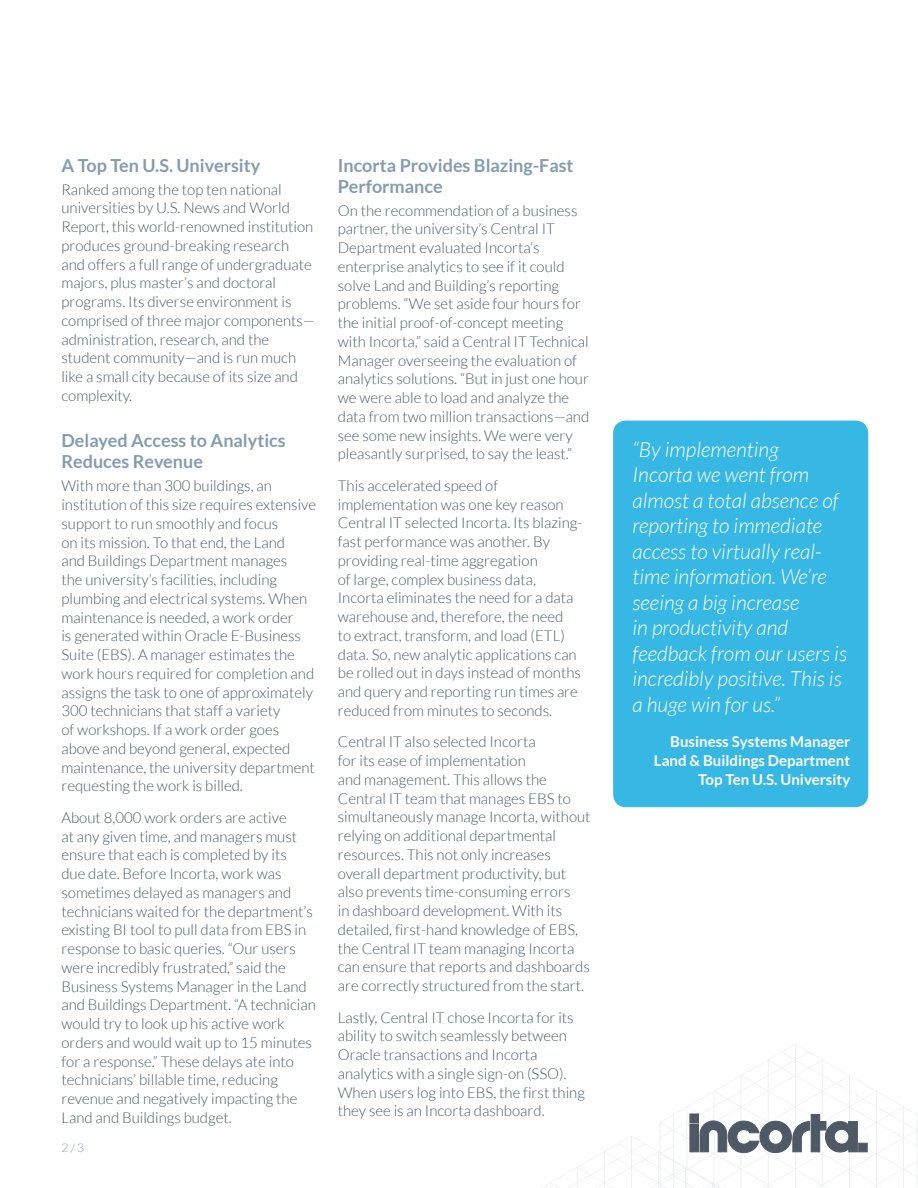
<style>
.page{position:relative;width:918px;height:1188px;background:#fff}
.page>*{position:absolute;margin:0;border:0;box-sizing:border-box;transform-origin:0 0}
.t1{font:italic 300 21px/25.5px "Lato";color:#fff}
.t2{font:700 18px/21px "Lato";color:#839cb1}
.t3{font:300 15px/18.8px "Lato";color:#475966}
.t4{font:700 15px/18.8px "Lato";color:#fff;text-align:right}
.t5{font:300 12px "Lato";color:#839cb1}
</style>
<div class="page">
<svg style="left:541px;top:1044px;width:377px;height:144px"></svg>
<div style="left:613px;top:421px;width:255px;height:386px;background:#37b7e4;border-radius:13px"></div>
<p class="t2" style="left:61px;top:154px;width:200px">A Top Ten U.S. University</p>
<p class="t3" style="left:61px;top:180px;width:255px">Ranked among the top ten national universities by U.S. News and World Report, this world-renowned institution produces ground-breaking research and offers a full range of undergraduate majors, plus master’s and doctoral programs. Its diverse environment is comprised of three major components— administration, research, and the student community—and is run much like a small city because of its size and complexity.</p>
<p class="t2" style="left:61px;top:430px;width:226px">Delayed Access to Analytics<br>Reduces Revenue</p>
<p class="t3" style="left:61px;top:477px;width:256px">With more than 300 buildings, an institution of this size requires extensive support to run smoothly and focus<br>on its mission. To that end, the Land<br>and Buildings Department manages<br>the university’s facilities, including plumbing and electrical systems. When maintenance is needed, a work order<br>is generated within Oracle E-Business Suite (EBS). A manager estimates the work hours required for completion and assigns the task to one of approximately 300 technicians that staff a variety<br>of workshops. If a work order goes above and beyond general, expected maintenance, the university department requesting the work is billed.</p>
<p class="t3" style="left:61px;top:808px;width:256px">About 8,000 work orders are active<br>at any given time, and managers must ensure that each is completed by its<br>due date. Before Incorta, work was sometimes delayed as managers and technicians waited for the department’s existing BI tool to pull data from EBS in response to basic queries. “Our users were incredibly frustrated,” said the Business Systems Manager in the Land and Buildings Department. “A technician would try to look up his active work orders and would wait up to 15 minutes for a response.” These delays ate into technicians’ billable time, reducing revenue and negatively impacting the Land and Buildings budget.</p>
<p class="t5" style="left:61px;top:1141px;width:24px">2 / 3</p>
<p class="t2" style="left:338px;top:154px;width:237px">Incorta Provides Blazing-Fast<br>Performance</p>
<p class="t3" style="left:338px;top:201px;width:253px">On the recommendation of a business partner, the university’s Central IT Department evaluated Incorta’s enterprise analytics to see if it could solve Land and Building’s reporting problems. “We set aside four hours for the initial proof-of-concept meeting with Incorta,” said a Central IT Technical Manager overseeing the evaluation of analytics solutions. “But in just one hour we were able to load and analyze the data from two million transactions—and see some new insights. We were very pleasantly surprised, to say the least.”</p>
<p class="t3" style="left:338px;top:476px;width:246px">This accelerated speed of implementation was one key reason Central IT selected Incorta. Its blazing&shy;fast performance was another. By providing real-time aggregation<br>of large, complex business data, Incorta eliminates the need for a data warehouse and, therefore, the need<br>to extract, transform, and load (ETL) data. So, new analytic applications can be rolled out in days instead of months and query and reporting run times are reduced from minutes to seconds.</p>
<p class="t3" style="left:338px;top:733px;width:254px">Central IT also selected Incorta<br>for its ease of implementation<br>and management. This allows the Central IT team that manages EBS to simultaneously manage Incorta, without relying on additional departmental resources. This not only increases overall department productivity, but also prevents time-consuming errors<br>in dashboard development. With its detailed, first-hand knowledge of EBS, the Central IT team managing Incorta can ensure that reports and dashboards are correctly structured from the start.</p>
<p class="t3" style="left:338px;top:1008px;width:249px">Lastly, Central IT chose Incorta for its ability to switch seamlessly between Oracle transactions and Incorta analytics with a single sign-on (SSO).<br>When users log into EBS, the first thing they see is an Incorta dashboard.</p>
<p class="t1" style="left:632px;top:437px;width:216px">“By implementing<br>Incorta we went from almost a total absence of reporting to immediate access to virtually real&shy;time information. We’re seeing a big increase<br>in productivity and feedback from our users is incredibly positive. This is a huge win for us.”</p>
<p class="t4" style="left:654px;top:732px;width:198px">Business Systems Manager<br>Land &amp; Buildings Department<br>Top Ten U.S. University</p>
</div>
